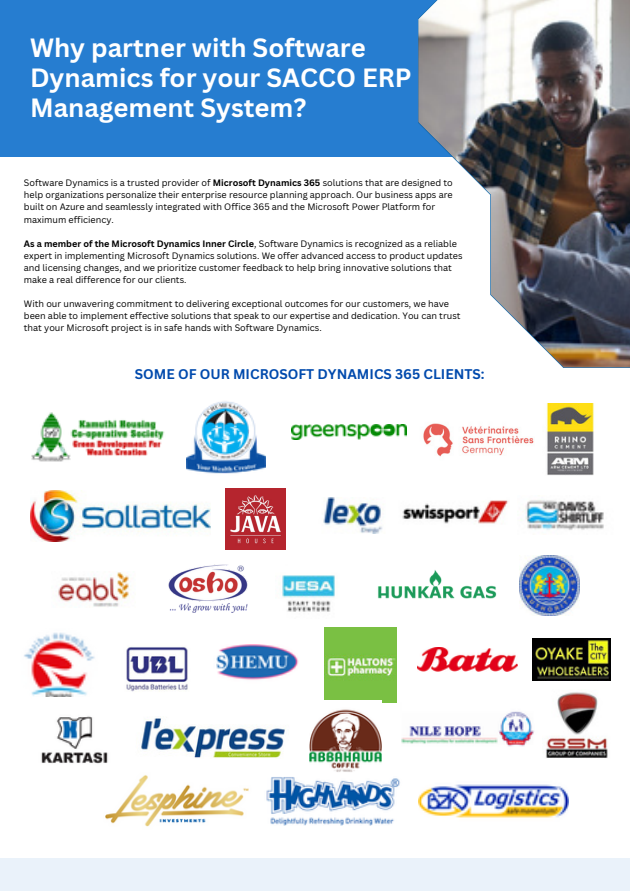
<style>
.page{position:relative;width:630px;height:891px;background:#fff}
.page>*{position:absolute;margin:0;border:0;box-sizing:border-box;transform-origin:0 0}
.t1{font:700 25.6px/30px "Canva Sans";color:#fff}
.t2{font:700 13.6px "Canva Sans";color:#004aad}
.t3{font:9.2px/12px "Canva Sans";color:#000}
.s1{font-weight:700}
</style>
<div class="page">
<div style="left:0;top:0;width:630px;height:157px;background:#267dd0"></div>
<img style="left:292px;top:425px;width:114px;height:15px">
<img style="left:31px;top:412px;width:134px;height:50px">
<img style="left:187px;top:401px;width:78px;height:73px">
<img style="left:423px;top:423px;width:111px;height:34px">
<img style="left:30px;top:490px;width:181px;height:51px">
<img style="left:226px;top:489px;width:60px;height:60px">
<img style="left:323px;top:497px;width:60px;height:37px">
<img style="left:402px;top:500px;width:107px;height:24px">
<img style="left:525px;top:500px;width:79px;height:30px">
<img style="left:58px;top:572px;width:71px;height:35px">
<img style="left:169px;top:565px;width:78px;height:48px">
<img style="left:282px;top:575px;width:53px;height:37px">
<img style="left:378px;top:570px;width:119px;height:29px">
<img style="left:520px;top:555px;width:60px;height:60px">
<img style="left:24px;top:632px;width:71px;height:65px">
<img style="left:126px;top:647px;width:62px;height:45px">
<img style="left:216px;top:644px;width:83px;height:36px">
<img style="left:325px;top:627px;width:72px;height:76px">
<img style="left:418px;top:647px;width:99px;height:24px">
<img style="left:532px;top:638px;width:78px;height:43px">
<img style="left:41px;top:716px;width:67px;height:48px">
<img style="left:141px;top:718px;width:144px;height:40px">
<img style="left:309px;top:701px;width:73px;height:71px">
<img style="left:401px;top:711px;width:133px;height:36px">
<img style="left:105px;top:775px;width:144px;height:52px">
<img style="left:546px;top:692px;width:62px;height:66px">
<img style="left:266px;top:777px;width:134px;height:48px">
<img style="left:418px;top:784px;width:151px;height:34px">
<img style="left:546px;top:403px;width:48px;height:73px">
<div style="left:0;top:858px;width:630px;height:33px;background:#eaf2fa"></div>
<img style="left:418px;top:0;width:212px;height:368px">
<p class="t1" style="left:30px;top:32px;width:383px">Why partner with Software<br>Dynamics for your SACCO ERP<br>Management System?</p>
<p class="t3" style="left:24px;top:177px;width:430px">Software Dynamics is a trusted provider of <span class="s1">Microsoft Dynamics 365</span> solutions that are designed to help organizations personalize their enterprise resource planning approach. Our business apps are built on Azure and seamlessly integrated with Office 365 and the Microsoft Power Platform for maximum efficiency.</p>
<p class="t3" style="left:24px;top:237px;width:440px"><span class="s1">As a member of the Microsoft Dynamics Inner Circle</span>, Software Dynamics is recognized as a reliable expert in implementing Microsoft Dynamics solutions. We offer advanced access to product updates and licensing changes, and we prioritize customer feedback to help bring innovative solutions that make a real difference for our clients.</p>
<p class="t3" style="left:24px;top:298px;width:438px">With our unwavering commitment to delivering exceptional outcomes for our customers, we have been able to implement effective solutions that speak to our expertise and dedication. You can trust that your Microsoft project is in safe hands with Software Dynamics.</p>
<p class="t2" style="left:135px;top:365px;width:351px">SOME OF OUR MICROSOFT DYNAMICS 365 CLIENTS:</p>
</div>
